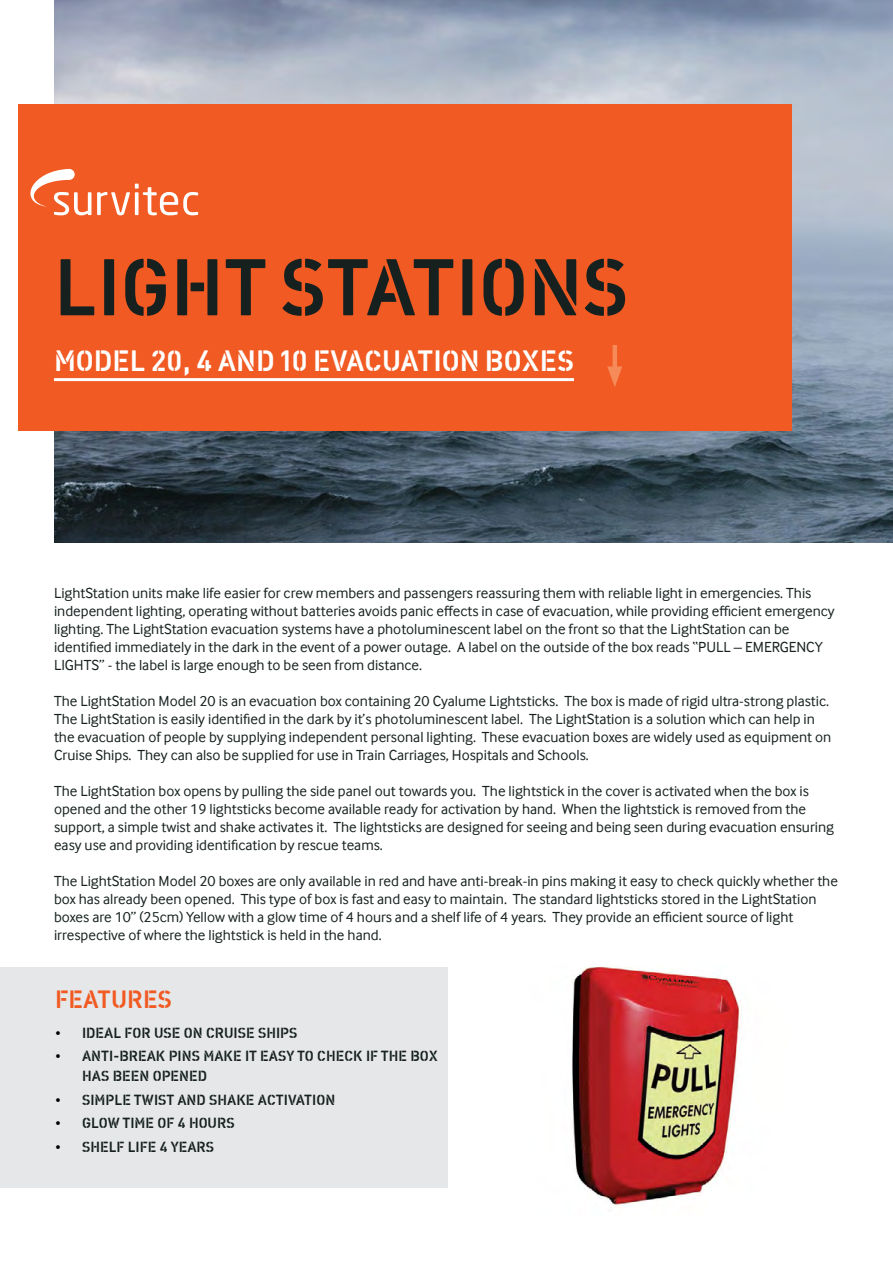
<style>
.page{position:relative;width:893px;height:1263px;background:#fff}
.page>*{position:absolute;margin:0;border:0;box-sizing:border-box;transform-origin:0 0}
.t1{font:82.5px "Vtg Stencil DIN";color:#16211f}
.t2{font:30px "Vtg Stencil DIN";color:#fff}
.t3{font:25.5px "Vtg Stencil DIN";color:#f15a22}
.t4{font:15px/18px "Inter Face";color:#16211f}
.t5{font:15px/19.5px "Vtg Stencil DIN";color:#16211f}
.s1{color:#000}
</style>
<div class="page">
<img style="left:54px;top:0;width:839px;height:542px">
<div style="left:18px;top:104px;width:774px;height:327px;background:#f15a22"></div>
<div style="left:0;top:967px;width:448px;height:220px;background:#e6e7e8"></div>
<hr style="left:613px;top:345px;width:4px;height:30px;background:#f68a58">
<svg style="left:607px;top:366px;width:15px;height:21px"></svg>
<svg style="left:97px;top:184px;width:101px;height:31px"></svg>
<svg style="left:30px;top:169px;width:61px;height:46px"></svg>
<hr style="left:54px;top:378px;width:520px;height:3px;background:#fff">
<img style="left:572px;top:966px;width:170px;height:240px">
<h1 class="t1" style="left:54px;top:239px;width:576px">LIGHT STATIONS</h1>
<h2 class="t2" style="left:54px;top:343px;width:521px">MODEL 20, 4 AND 10 EVACUATION BOXES</h2>
<p class="t4" style="left:54px;top:584px;width:782px">LightStation units make life easier for crew members and passengers reassuring them with reliable light in emergencies. This independent lighting, operating without batteries avoids panic effects in case of evacuation, while providing efficient emergency lighting. The LightStation evacuation systems have a photoluminescent label on the front so that the LightStation can be identified immediately in the dark in the event of a power outage. A label on the outside of the box reads “PULL – EMERGENCY LIGHTS” - the label is large enough to be seen from distance.</p>
<p class="t4" style="left:54px;top:692px;width:779px">The LightStation Model 20 is an evacuation box containing 20 Cyalume Lightsticks. The box is made of rigid ultra-strong plastic.<br>The LightStation is easily identified in the dark by it’s photoluminescent label. The LightStation is a solution which can help in the evacuation of people by supplying independent personal lighting. These evacuation boxes are widely used as equipment on Cruise Ships. They can also be supplied for use in Train Carriages, Hospitals and Schools.</p>
<p class="t4" style="left:54px;top:782px;width:781px">The LightStation box opens by pulling the side panel out towards you. The lightstick in the cover is activated when the box is opened and the other 19 lightsticks become available ready for activation by hand. When the lightstick is removed from the support, a simple twist and shake activates it. The lightsticks are designed for seeing and being seen during evacuation ensuring easy use and providing identification by rescue teams.</p>
<p class="t4" style="left:54px;top:872px;width:785px">The LightStation Model 20 boxes are only available in red and have anti-break-in pins making it easy to check quickly whether the box has already been opened. This type of box is fast and easy to maintain. The standard lightsticks stored in the LightStation boxes are 10” (25cm) Yellow with a glow time of 4 hours and a shelf life of 4 years. They provide an efficient source of light irrespective of where the lightstick is held in the hand.</p>
<h3 class="t3" style="left:55px;top:984px;width:118px">FEATURES</h3>
<p class="t5" style="left:55px;top:1023px;width:244px"><span class="s1">•</span> IDEAL FOR USE ON CRUISE SHIPS</p>
<p class="t5" style="left:82px;top:1047px;width:358px;text-indent:-27px"><span class="s1">•</span> ANTI-BREAK PINS MAKE IT EASY TO CHECK IF THE BOX<br>HAS BEEN OPENED</p>
<p class="t5" style="left:55px;top:1090px;width:282px"><span class="s1">•</span> SIMPLE TWIST AND SHAKE ACTIVATION</p>
<p class="t5" style="left:55px;top:1114px;width:181px"><span class="s1">•</span> GLOW TIME OF 4 HOURS</p>
<p class="t5" style="left:55px;top:1138px;width:161px"><span class="s1">•</span> SHELF LIFE 4 YEARS</p>
</div>
